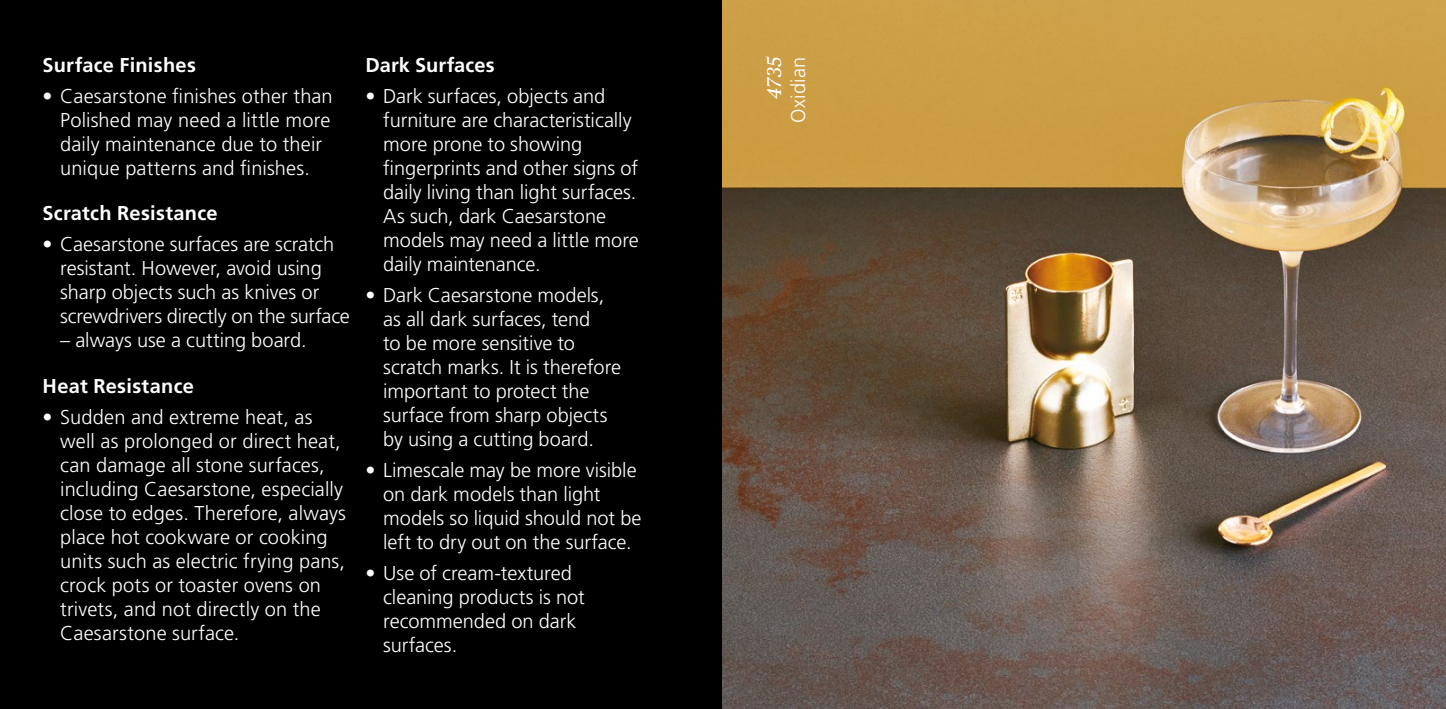
<style>
.page{position:relative;width:1446px;height:709px;background:#fff}
.page>*{position:absolute;margin:0;border:0;box-sizing:border-box;transform-origin:0 0}
.t1{font:300 20px/24px "Frutiger LT Std";color:#fff}
.t2{font:700 20px "Frutiger LT Std";letter-spacing:.015em;color:#fff}
.t3{font:italic 20px "Publico Text";color:#fff}
</style>
<div class="page">
<div style="left:0;top:0;width:723px;height:709px;background:#000"></div>
<img style="left:723px;top:0;width:723px;height:709px">
<p class="t2" style="left:43px;top:53px;width:155px">Surface Finishes</p>
<p class="t1" style="left:60px;top:84px;width:274px;text-indent:-18px">• Caesarstone finishes other than<br>Polished may need a little more daily maintenance due to their unique patterns and finishes.</p>
<p class="t2" style="left:43px;top:201px;width:177px">Scratch Resistance</p>
<p class="t1" style="left:60px;top:233px;width:291px;text-indent:-18px">• Caesarstone surfaces are scratch resistant. However, avoid using sharp objects such as knives or screwdrivers directly on the surface</p>
<p class="t1" style="left:60px;top:329px;width:248px">– always use a cutting board.</p>
<p class="t2" style="left:43px;top:374px;width:153px">Heat Resistance</p>
<p class="t1" style="left:60px;top:405px;width:287px;text-indent:-18px">• Sudden and extreme heat, as well as prolonged or direct heat, can damage all stone surfaces, including Caesarstone, especially close to edges. Therefore, always place hot cookware or cooking units such as electric frying pans, crock pots or toaster ovens on trivets, and not directly on the<br>Caesarstone surface.</p>
<p class="t2" style="left:365px;top:53px;width:131px">Dark Surfaces</p>
<p class="t1" style="left:383px;top:84px;width:257px;text-indent:-18px">• Dark surfaces, objects and furniture are characteristically more prone to showing fingerprints and other signs of daily living than light surfaces.<br>As such, dark Caesarstone models may need a little more daily maintenance.</p>
<p class="t1" style="left:383px;top:283px;width:239px;text-indent:-18px">• Dark Caesarstone models, as all dark surfaces, tend<br>to be more sensitive to scratch marks. It is therefore important to protect the surface from sharp objects by using a cutting board.</p>
<p class="t1" style="left:383px;top:458px;width:260px;text-indent:-18px">• Limescale may be more visible on dark models than light models so liquid should not be left to dry out on the surface.</p>
<p class="t1" style="left:383px;top:561px;width:203px;text-indent:-18px">• Use of cream-textured cleaning products is not recommended on dark surfaces.</p>
<p class="t3" style="left:759px;top:99px;width:44px;rotate:-90deg">4735</p>
<p class="t1" style="left:786px;top:123px;width:68px;rotate:-90deg">Oxidian</p>
</div>
